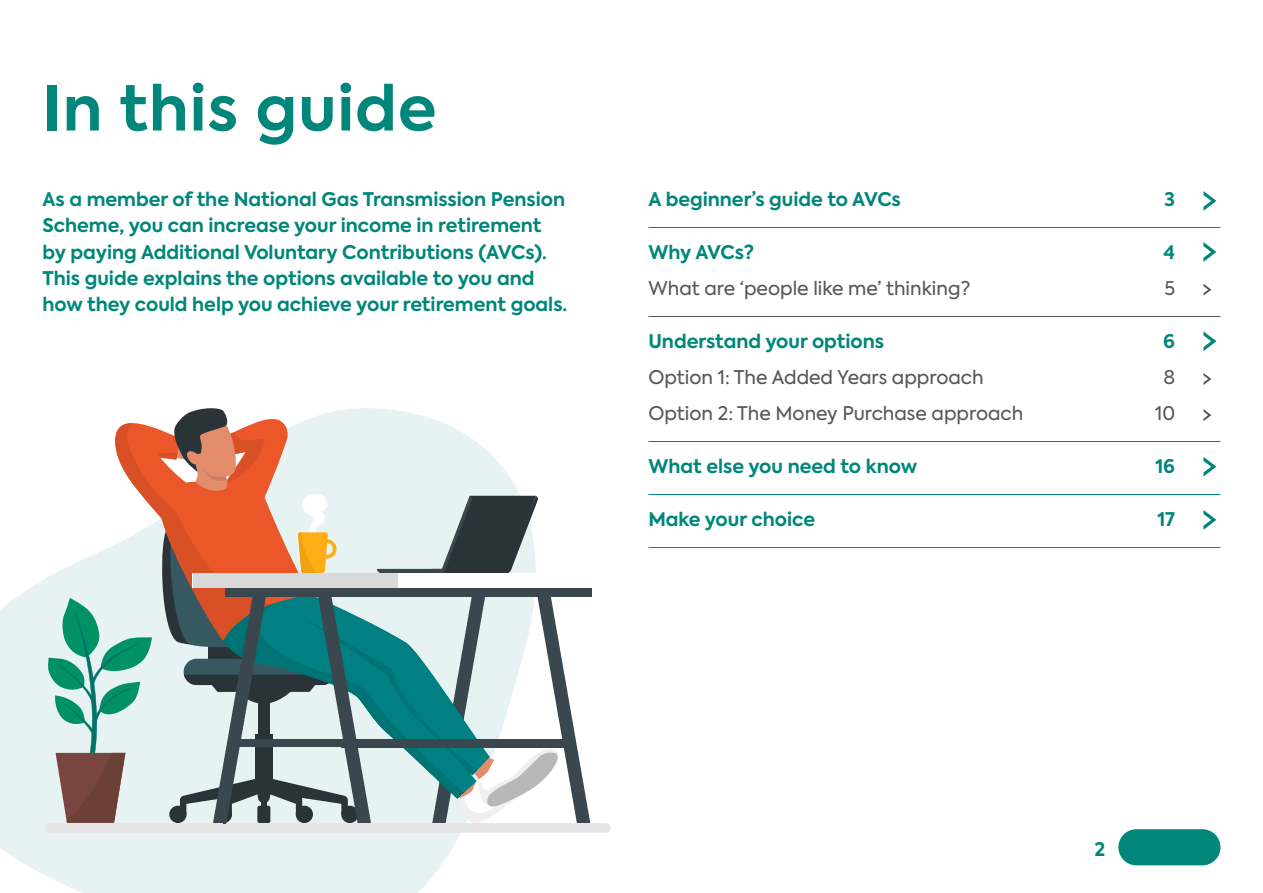
<style>
.page{position:relative;width:1263px;height:893px;background:#fff}
.page>*{position:absolute;margin:0;border:0;box-sizing:border-box;transform-origin:0 0}
.t1{font:700 61.5px "Axiforma";letter-spacing:.02em;color:#00867a}
.t2{font:700 18.75px/26.4px "Axiforma";color:#00867a}
.t3{font:18.75px "Axiforma";color:#575756}
</style>
<div class="page">
<div style="left:1118px;top:829px;width:102px;height:36px;background:#00867a;border-radius:18px"></div>
<svg style="left:0;top:579px;width:461px;height:314px;background:#e8f4f3"></svg>
<hr style="left:648px;top:227px;width:572px;height:1px;background:#00867a">
<hr style="left:648px;top:316px;width:572px;height:1px;background:#575756">
<hr style="left:648px;top:441px;width:572px;height:1px;background:#575756">
<hr style="left:648px;top:494px;width:572px;height:1px;background:#00867a">
<hr style="left:648px;top:547px;width:572px;height:1px;background:#00867a">
<svg style="left:1203px;top:191px;width:13px;height:20px"></svg>
<svg style="left:1203px;top:242px;width:13px;height:20px"></svg>
<svg style="left:1203px;top:332px;width:13px;height:19px"></svg>
<svg style="left:1203px;top:457px;width:13px;height:19px"></svg>
<svg style="left:1203px;top:510px;width:13px;height:19px"></svg>
<svg style="left:1203px;top:284px;width:8px;height:12px"></svg>
<svg style="left:1203px;top:373px;width:8px;height:12px"></svg>
<svg style="left:1203px;top:409px;width:8px;height:12px"></svg>
<svg style="left:45px;top:408px;width:566px;height:425px"></svg>
<h1 class="t1" style="left:43px;top:66px;width:395px">In this guide</h1>
<p class="t2" style="left:43px;top:186px;width:526px">As a member of the National Gas Transmission Pension Scheme, you can increase your income in retirement by paying Additional Voluntary Contributions (AVCs).<br>This guide explains the options available to you and how they could help you achieve your retirement goals.</p>
<p class="t2" style="left:648px;top:186px;width:254px">A beginner’s guide to AVCs</p>
<p class="t2" style="left:1164px;top:186px;width:12px">3</p>
<p class="t2" style="left:648px;top:239px;width:107px">Why AVCs?</p>
<p class="t2" style="left:1163px;top:239px;width:13px">4</p>
<p class="t3" style="left:648px;top:276px;width:323px">What are ‘people like me’ thinking?</p>
<p class="t3" style="left:1164px;top:276px;width:12px">5</p>
<p class="t2" style="left:648px;top:328px;width:237px">Understand your options</p>
<p class="t2" style="left:1163px;top:328px;width:13px">6</p>
<p class="t3" style="left:648px;top:365px;width:337px">Option 1: The Added Years approach</p>
<p class="t3" style="left:1163px;top:365px;width:13px">8</p>
<p class="t3" style="left:648px;top:401px;width:376px">Option 2: The Money Purchase approach</p>
<p class="t3" style="left:1155px;top:401px;width:21px">10</p>
<p class="t2" style="left:648px;top:453px;width:270px">What else you need to know</p>
<p class="t2" style="left:1155px;top:453px;width:21px">16</p>
<p class="t2" style="left:648px;top:506px;width:168px">Make your choice</p>
<p class="t2" style="left:1157px;top:506px;width:19px">17</p>
<p class="t2" style="left:1094px;top:837px;width:12px">2</p>
</div>
